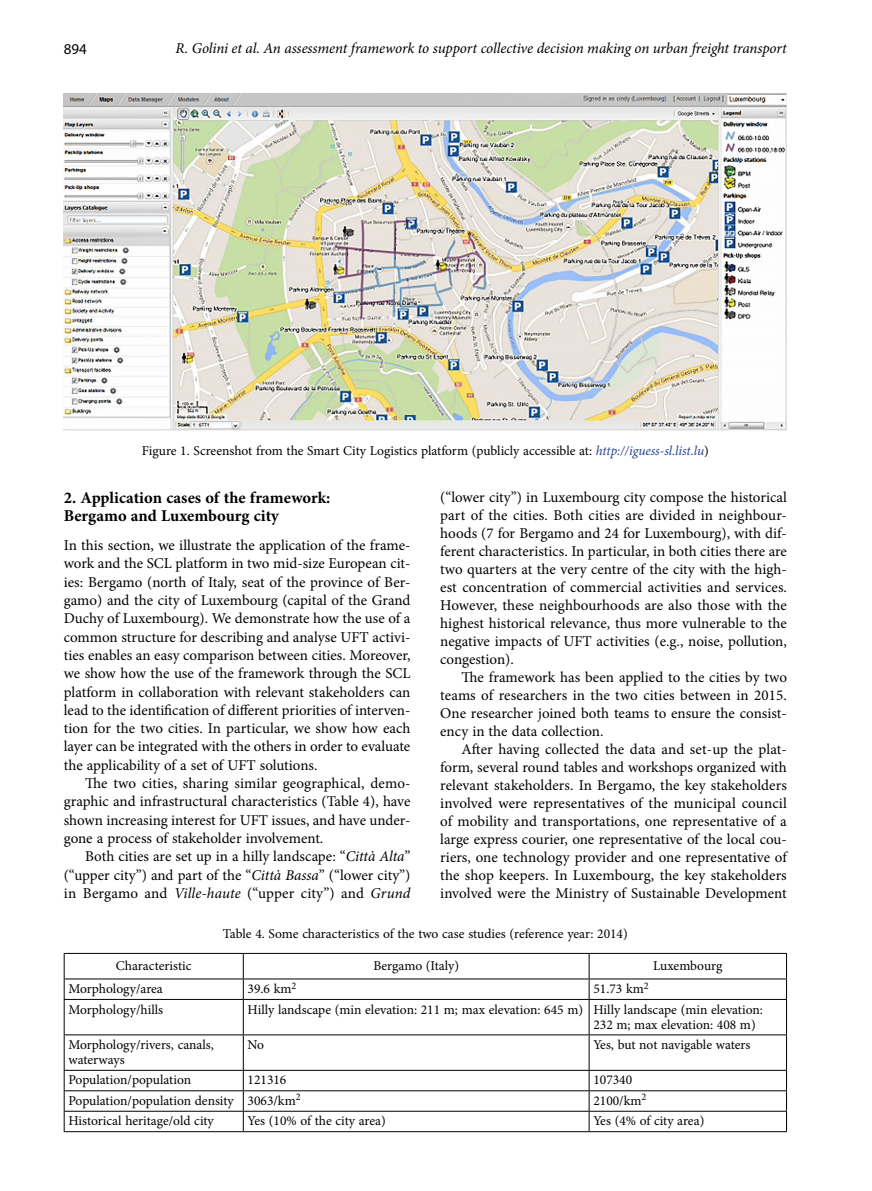
<style>
.page{position:relative;width:872px;height:1191px;background:#fff}
.page>*{position:absolute;margin:0;border:0;box-sizing:border-box;transform-origin:0 0}
.t1{font:700 16.5px/18.3px "Minion Pro";color:#000}
.t2{font:15px/18px "Minion Pro";color:#000;text-align:justify}
.t3{font:italic 15px "Min Symb";letter-spacing:-.01em;color:#000}
.t4{font:15px "Myriad Pro";color:#000}
.t5{font:13.5px/15px "Minion Pro";color:#000}
.s1{font-style:italic;color:#25408f}
.s2{font-style:italic}
</style>
<div class="page">
<img style="left:64px;top:94px;width:723px;height:337px">
<hr style="left:64px;top:953px;width:179px;height:1px;background:#000">
<hr style="left:243px;top:953px;width:346px;height:1px;background:#000">
<hr style="left:589px;top:953px;width:198px;height:1px;background:#000">
<hr style="left:64px;top:978px;width:179px;height:1px;background:#000">
<svg style="left:64px;top:953px;width:1px;height:46px"></svg>
<hr style="left:243px;top:978px;width:346px;height:1px;background:#000">
<svg style="left:243px;top:953px;width:1px;height:46px"></svg>
<hr style="left:589px;top:978px;width:198px;height:1px;background:#000">
<svg style="left:589px;top:953px;width:1px;height:46px"></svg>
<svg style="left:786px;top:953px;width:1px;height:46px"></svg>
<hr style="left:64px;top:999px;width:179px;height:1px;background:#000">
<hr style="left:64px;top:999px;width:1px;height:35px;background:#000">
<hr style="left:243px;top:999px;width:346px;height:1px;background:#000">
<hr style="left:243px;top:999px;width:1px;height:35px;background:#000">
<hr style="left:589px;top:999px;width:198px;height:1px;background:#000">
<hr style="left:589px;top:999px;width:1px;height:35px;background:#000">
<hr style="left:786px;top:999px;width:1px;height:35px;background:#000">
<hr style="left:64px;top:1034px;width:179px;height:1px;background:#000">
<hr style="left:64px;top:1035px;width:1px;height:35px;background:#000">
<hr style="left:243px;top:1034px;width:346px;height:1px;background:#000">
<hr style="left:243px;top:1035px;width:1px;height:35px;background:#000">
<hr style="left:589px;top:1034px;width:198px;height:1px;background:#000">
<hr style="left:589px;top:1035px;width:1px;height:35px;background:#000">
<hr style="left:786px;top:1035px;width:1px;height:35px;background:#000">
<hr style="left:64px;top:1070px;width:179px;height:1px;background:#000">
<hr style="left:243px;top:1070px;width:346px;height:1px;background:#000">
<hr style="left:589px;top:1070px;width:198px;height:1px;background:#000">
<hr style="left:64px;top:1090px;width:179px;height:1px;background:#000">
<hr style="left:243px;top:1090px;width:346px;height:1px;background:#000">
<hr style="left:589px;top:1090px;width:198px;height:1px;background:#000">
<hr style="left:64px;top:1110px;width:179px;height:1px;background:#000">
<svg style="left:64px;top:1070px;width:1px;height:61px"></svg>
<hr style="left:243px;top:1110px;width:346px;height:1px;background:#000">
<svg style="left:243px;top:1070px;width:1px;height:61px"></svg>
<hr style="left:589px;top:1110px;width:198px;height:1px;background:#000">
<svg style="left:589px;top:1070px;width:1px;height:61px"></svg>
<svg style="left:786px;top:1070px;width:1px;height:61px"></svg>
<hr style="left:64px;top:1131px;width:179px;height:1px;background:#000">
<hr style="left:243px;top:1131px;width:346px;height:1px;background:#000">
<hr style="left:589px;top:1131px;width:198px;height:1px;background:#000">
<p class="t4" style="left:64px;top:39px;width:25px">894</p>
<p class="t3" style="left:176px;top:38px;width:613px">R. Golini et al. An assessment framework to support collective decision making on urban freight transport</p>
<p class="t5" style="left:142px;top:443px;width:568px">Figure 1. Screenshot from the Smart City Logistics platform (publicly accessible at: <span class="s1">http://iguess-sl.list.lu</span>)</p>
<p class="t1" style="left:64px;top:489px;width:268px">2. Application cases of the framework:<br>Bergamo and Luxembourg city</p>
<p class="t2" style="left:64px;top:536px;width:348px">In this section, we illustrate the application of the frame&shy;work and the SCL platform in two mid-size European cit&shy;ies: Bergamo (north of Italy, seat of the province of Ber&shy;gamo) and the city of Luxembourg (capital of the Grand Duchy of Luxembourg). We demonstrate how the use of a common structure for describing and analyse UFT activi&shy;ties enables an easy comparison between cities. Moreover, we show how the use of the framework through the SCL platform in collaboration with relevant stakeholders can lead to the identification of different priorities of interven&shy;tion for the two cities. In particular, we show how each layer can be integrated with the others in order to evaluate the applicability of a set of UFT solutions.</p>
<p class="t2" style="left:64px;top:774px;width:348px;text-indent:21px">The two cities, sharing similar geographical, demo&shy;graphic and infrastructural characteristics (Table 4), have shown increasing interest for UFT issues, and have under&shy;gone a process of stakeholder involvement.</p>
<p class="t2" style="left:64px;top:847px;width:348px;text-indent:21px">Both cities are set up in a hilly landscape: “<span class="s2">Città Alta</span>” (“upper city”) and part of the “<span class="s2">Città Bassa</span>” (“lower city”) in Bergamo and <span class="s2">Ville-haute</span> (“upper city”) and <span class="s2">Grund</span></p>
<p class="t2" style="left:440px;top:488px;width:348px">(“lower city”) in Luxembourg city compose the historical part of the cities. Both cities are divided in neighbour&shy;hoods (7 for Bergamo and 24 for Luxembourg), with dif&shy;ferent characteristics. In particular, in both cities there are two quarters at the very centre of the city with the high&shy;est concentration of commercial activities and services.<br>However, these neighbourhoods are also those with the highest historical relevance, thus more vulnerable to the negative impacts of UFT activities (e.g., noise, pollution, congestion).</p>
<p class="t2" style="left:440px;top:668px;width:348px;text-indent:21px">The framework has been applied to the cities by two teams of researchers in the two cities between in 2015.<br>One researcher joined both teams to ensure the consist&shy;ency in the data collection.</p>
<p class="t2" style="left:440px;top:740px;width:348px;text-indent:21px">After having collected the data and set-up the plat&shy;form, several round tables and workshops organized with relevant stakeholders. In Bergamo, the key stakeholders involved were representatives of the municipal council of mobility and transportations, one representative of a large express courier, one representative of the local cou&shy;riers, one technology provider and one representative of the shop keepers. In Luxembourg, the key stakeholders involved were the Ministry of Sustainable Development</p>
<p class="t5" style="left:223px;top:926px;width:406px">Table 4. Some characteristics of the two case studies (reference year: 2014)</p>
<p class="t5" style="left:116px;top:958px;width:77px">Characteristic</p>
<p class="t5" style="left:373px;top:958px;width:87px">Bergamo (Italy)</p>
<p class="t5" style="left:653px;top:958px;width:71px">Luxembourg</p>
<p class="t5" style="left:68px;top:981px;width:96px">Morphology/area</p>
<p class="t5" style="left:247px;top:981px;width:50px">39.6 km<sup>2</sup></p>
<p class="t5" style="left:593px;top:981px;width:57px">51.73 km<sup>2</sup></p>
<p class="t5" style="left:68px;top:1001px;width:96px">Morphology/hills</p>
<p class="t5" style="left:593px;top:1001px;width:171px;text-indent:-346px">Hilly landscape (min elevation: 211 m; max elevation: 645 m) Hilly landscape (min elevation:<br>232 m; max elevation: 408 m)</p>
<p class="t5" style="left:68px;top:1037px;width:147px">Morphology/rivers, canals, waterways</p>
<p class="t5" style="left:247px;top:1037px;width:18px">No</p>
<p class="t5" style="left:593px;top:1037px;width:158px">Yes, but not navigable waters</p>
<p class="t5" style="left:68px;top:1072px;width:124px">Population/population</p>
<p class="t5" style="left:247px;top:1072px;width:40px">121316</p>
<p class="t5" style="left:593px;top:1072px;width:40px">107340</p>
<p class="t5" style="left:68px;top:1093px;width:234px">Population/population density 3063/km<sup>2</sup></p>
<p class="t5" style="left:593px;top:1093px;width:55px">2100/km<sup>2</sup></p>
<p class="t5" style="left:68px;top:1113px;width:147px">Historical heritage/old city</p>
<p class="t5" style="left:247px;top:1113px;width:140px">Yes (10% of the city area)</p>
<p class="t5" style="left:593px;top:1113px;width:112px">Yes (4% of city area)</p>
</div>
